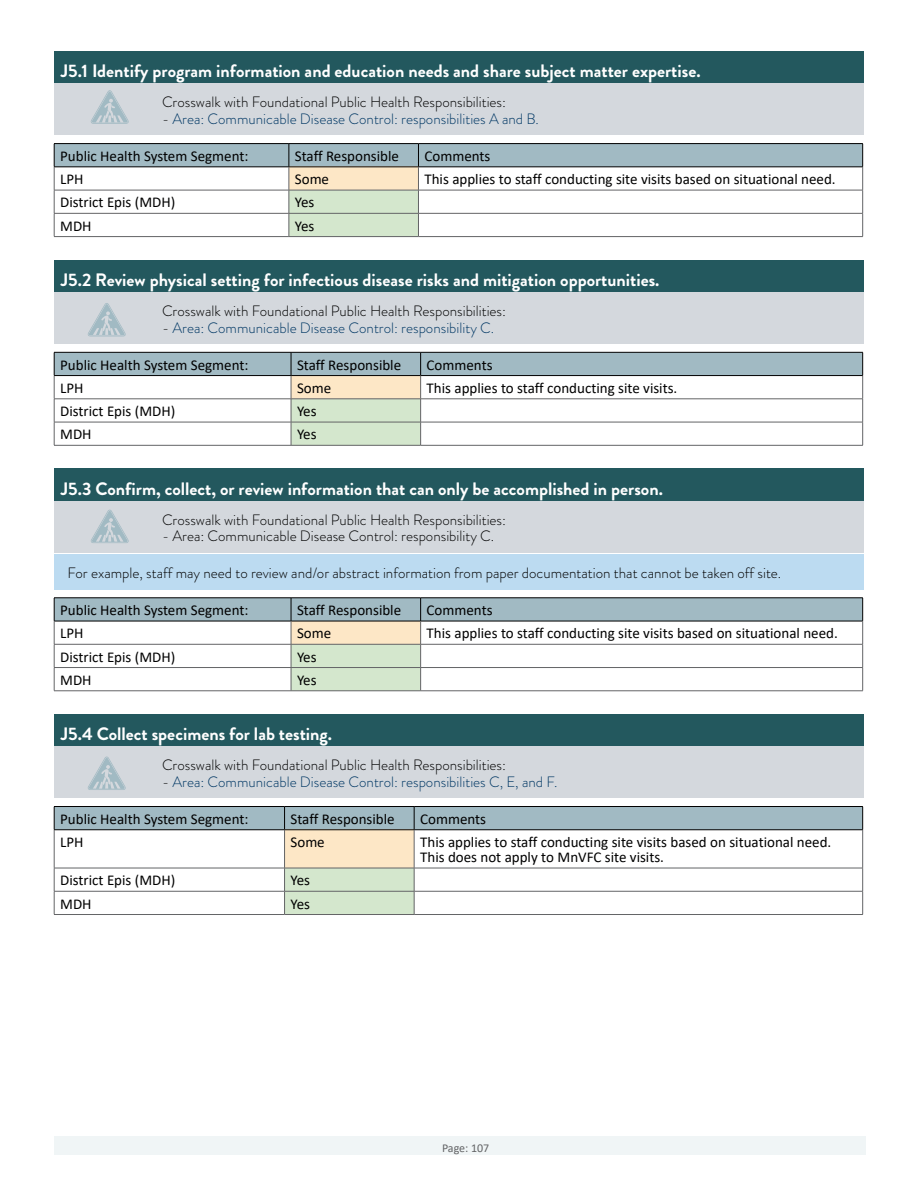
<style>
.page{position:relative;width:918px;height:1188px;background:#fff}
.page>*{position:absolute;margin:0;border:0;box-sizing:border-box;transform-origin:0 0}
.Heading__h5__RESP__App___green{font:700 18px "Brandon Grotesque";color:#fff}
.TableText__p__10{font:15px/15px "Calibri";color:#000}
.Note__shaded__p__RESP_CX{font:300 15px "Brandon Grotesque";color:#000}
.Note__shaded__p__RESP_CX-2{font:300 15px "Brandon Grotesque";color:#003764}
.Note__shaded__p__RESP_info{font:300 15px "Brandon Grotesque";color:#000}
.t1{font:12px "Calibri";color:#636466}
.s1{color:#000}
</style>
<div class="page">
<div style="left:54px;top:1136px;width:811px;height:19px;background:#f0f5f6"></div>
<div style="left:54px;top:51px;width:810px;height:39px;background:#23585e"></div>
<div style="left:54px;top:83px;width:810px;height:52px;background:#d4d8dd"></div>
<div style="left:54px;top:260px;width:810px;height:38px;background:#23585e"></div>
<div style="left:54px;top:292px;width:810px;height:52px;background:#d4d8dd"></div>
<div style="left:54px;top:469px;width:810px;height:38px;background:#23585e"></div>
<div style="left:54px;top:501px;width:810px;height:52px;background:#d4d8dd"></div>
<div style="left:54px;top:554px;width:810px;height:35px;background:#bcdbf1"></div>
<div style="left:54px;top:714px;width:810px;height:38px;background:#23585e"></div>
<div style="left:54px;top:746px;width:810px;height:52px;background:#d4d8dd"></div>
<hr style="left:54px;top:143px;width:235px;height:1px;background:#000">
<hr style="left:289px;top:143px;width:129px;height:1px;background:#000">
<hr style="left:418px;top:143px;width:445px;height:1px;background:#000">
<svg style="left:54px;top:144px;width:809px;height:93px"></svg>
<hr style="left:289px;top:236px;width:129px;height:1px;background:#636466">
<hr style="left:54px;top:445px;width:237px;height:1px;background:#636466">
<hr style="left:421px;top:445px;width:442px;height:1px;background:#636466">
<svg style="left:54px;top:352px;width:809px;height:93px"></svg>
<hr style="left:291px;top:445px;width:130px;height:1px;background:#636466">
<hr style="left:54px;top:691px;width:237px;height:1px;background:#636466">
<hr style="left:421px;top:691px;width:442px;height:1px;background:#636466">
<svg style="left:54px;top:598px;width:809px;height:93px"></svg>
<hr style="left:291px;top:691px;width:130px;height:1px;background:#636466">
<div style="left:285px;top:830px;width:129px;height:38px;background:#fde7c6"></div>
<hr style="left:54px;top:868px;width:231px;height:1px;background:#636466">
<hr style="left:414px;top:868px;width:449px;height:1px;background:#636466">
<hr style="left:54px;top:891px;width:231px;height:1px;background:#636466">
<hr style="left:414px;top:891px;width:449px;height:1px;background:#636466">
<hr style="left:54px;top:806px;width:231px;height:1px;background:#000">
<hr style="left:285px;top:806px;width:129px;height:1px;background:#000">
<hr style="left:414px;top:806px;width:449px;height:1px;background:#000">
<div style="left:54px;top:807px;width:809px;height:23px;background:#a1bac3"></div>
<hr style="left:54px;top:830px;width:231px;height:1px;background:#000">
<hr style="left:285px;top:830px;width:129px;height:1px;background:#000">
<hr style="left:414px;top:830px;width:449px;height:1px;background:#000">
<hr style="left:54px;top:830px;width:1px;height:38px;background:#636466">
<hr style="left:862px;top:830px;width:1px;height:38px;background:#636466">
<svg style="left:54px;top:868px;width:1px;height:46px"></svg>
<svg style="left:862px;top:868px;width:1px;height:46px"></svg>
<hr style="left:54px;top:914px;width:231px;height:1px;background:#636466">
<hr style="left:414px;top:914px;width:449px;height:1px;background:#636466">
<hr style="left:284px;top:830px;width:1px;height:38px;background:#636466">
<hr style="left:414px;top:830px;width:1px;height:38px;background:#636466">
<svg style="left:284px;top:868px;width:131px;height:47px;background:#cee0c8"></svg>
<hr style="left:285px;top:914px;width:129px;height:1px;background:#636466">
<svg style="left:91px;top:90px;width:38px;height:34px"></svg>
<svg style="left:88px;top:303px;width:38px;height:33px"></svg>
<svg style="left:91px;top:509px;width:38px;height:34px"></svg>
<svg style="left:88px;top:756px;width:38px;height:34px"></svg>
<h5 class="Heading__h5__RESP__App___green" style="left:61px;top:59px;width:641px">J5.1 Identify program information and education needs and share subject matter expertise.</h5>
<p class="Note__shaded__p__RESP_CX" style="left:162px;top:92px;width:346px">Crosswalk with Foundational Public Health Responsibilities:</p>
<p class="Note__shaded__p__RESP_CX-2" style="left:162px;top:108px;width:378px"><span class="s1">-</span> Area: Communicable Disease Control: responsibilities A and B.</p>
<p class="TableText__p__10" style="left:60px;top:148px;width:190px">Public Health System Segment:</p>
<p class="TableText__p__10" style="left:295px;top:148px;width:106px">Staff Responsible</p>
<p class="TableText__p__10" style="left:424px;top:148px;width:67px">Comments</p>
<p class="TableText__p__10" style="left:60px;top:171px;width:25px">LPH</p>
<p class="TableText__p__10" style="left:295px;top:171px;width:36px">Some</p>
<p class="TableText__p__10" style="left:424px;top:171px;width:413px">This applies to staff conducting site visits based on situational need.</p>
<p class="TableText__p__10" style="left:60px;top:194px;width:117px">District Epis (MDH)</p>
<p class="TableText__p__10" style="left:295px;top:194px;width:21px">Yes</p>
<p class="TableText__p__10" style="left:60px;top:218px;width:33px">MDH</p>
<p class="TableText__p__10" style="left:295px;top:218px;width:21px">Yes</p>
<h5 class="Heading__h5__RESP__App___green" style="left:61px;top:267px;width:600px">J5.2 Review physical setting for infectious disease risks and mitigation opportunities.</h5>
<p class="Note__shaded__p__RESP_CX" style="left:162px;top:301px;width:346px">Crosswalk with Foundational Public Health Responsibilities:</p>
<p class="Note__shaded__p__RESP_CX-2" style="left:162px;top:317px;width:334px"><span class="s1">-</span> Area: Communicable Disease Control: responsibility C.</p>
<p class="TableText__p__10" style="left:60px;top:357px;width:190px">Public Health System Segment:</p>
<p class="TableText__p__10" style="left:297px;top:357px;width:106px">Staff Responsible</p>
<p class="TableText__p__10" style="left:427px;top:357px;width:67px">Comments</p>
<p class="TableText__p__10" style="left:60px;top:380px;width:25px">LPH</p>
<p class="TableText__p__10" style="left:297px;top:380px;width:36px">Some</p>
<p class="TableText__p__10" style="left:427px;top:380px;width:252px">This applies to staff conducting site visits.</p>
<p class="TableText__p__10" style="left:60px;top:403px;width:117px">District Epis (MDH)</p>
<p class="TableText__p__10" style="left:297px;top:403px;width:21px">Yes</p>
<p class="TableText__p__10" style="left:60px;top:426px;width:33px">MDH</p>
<p class="TableText__p__10" style="left:297px;top:426px;width:21px">Yes</p>
<h5 class="Heading__h5__RESP__App___green" style="left:61px;top:476px;width:604px">J5.3 Confirm, collect, or review information that can only be accomplished in person.</h5>
<p class="Note__shaded__p__RESP_CX" style="left:162px;top:509px;width:346px">Crosswalk with Foundational Public Health Responsibilities:</p>
<p class="Note__shaded__p__RESP_CX" style="left:162px;top:526px;width:334px">- Area: Communicable Disease Control: responsibility C.</p>
<p class="Note__shaded__p__RESP_info" style="left:68px;top:563px;width:715px">For example, staff may need to review and/or abstract information from paper documentation that cannot be taken off site.</p>
<p class="TableText__p__10" style="left:60px;top:602px;width:190px">Public Health System Segment:</p>
<p class="TableText__p__10" style="left:297px;top:602px;width:106px">Staff Responsible</p>
<p class="TableText__p__10" style="left:427px;top:602px;width:67px">Comments</p>
<p class="TableText__p__10" style="left:60px;top:625px;width:25px">LPH</p>
<p class="TableText__p__10" style="left:297px;top:625px;width:36px">Some</p>
<p class="TableText__p__10" style="left:427px;top:625px;width:413px">This applies to staff conducting site visits based on situational need.</p>
<p class="TableText__p__10" style="left:60px;top:649px;width:117px">District Epis (MDH)</p>
<p class="TableText__p__10" style="left:297px;top:649px;width:21px">Yes</p>
<p class="TableText__p__10" style="left:60px;top:672px;width:33px">MDH</p>
<p class="TableText__p__10" style="left:297px;top:672px;width:21px">Yes</p>
<h5 class="Heading__h5__RESP__App___green" style="left:61px;top:722px;width:273px">J5.4 Collect specimens for lab testing.</h5>
<p class="Note__shaded__p__RESP_CX" style="left:162px;top:755px;width:346px">Crosswalk with Foundational Public Health Responsibilities:</p>
<p class="Note__shaded__p__RESP_CX-2" style="left:162px;top:771px;width:397px"><span class="s1">-</span> Area: Communicable Disease Control: responsibilities C, E, and F.</p>
<p class="TableText__p__10" style="left:60px;top:811px;width:190px">Public Health System Segment:</p>
<p class="TableText__p__10" style="left:291px;top:811px;width:106px">Staff Responsible</p>
<p class="TableText__p__10" style="left:420px;top:811px;width:67px">Comments</p>
<p class="TableText__p__10" style="left:60px;top:834px;width:25px">LPH</p>
<p class="TableText__p__10" style="left:291px;top:834px;width:36px">Some</p>
<p class="TableText__p__10" style="left:420px;top:834px;width:413px">This applies to staff conducting site visits based on situational need.<br>This does not apply to MnVFC site visits.</p>
<p class="TableText__p__10" style="left:60px;top:872px;width:117px">District Epis (MDH)</p>
<p class="TableText__p__10" style="left:291px;top:872px;width:21px">Yes</p>
<p class="TableText__p__10" style="left:60px;top:896px;width:33px">MDH</p>
<p class="TableText__p__10" style="left:291px;top:896px;width:21px">Yes</p>
<p class="t1" style="left:442px;top:1140px;width:49px">Page: 107</p>
</div>
